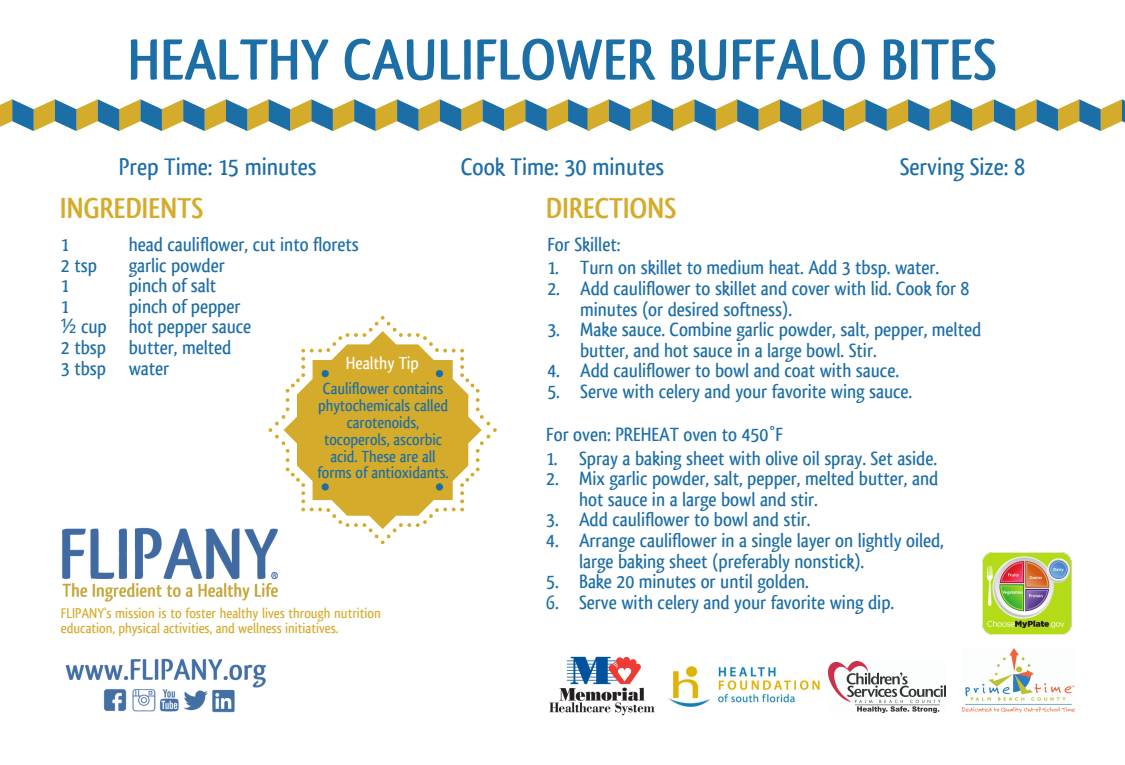
<style>
.page{position:relative;width:1125px;height:765px;background:#fff}
.page>*{position:absolute;margin:0;border:0;box-sizing:border-box;transform-origin:0 0}
.t1{font:700 60.5px "Qlassik";color:#1c6ea6}
.t2{font:700 30.25px "Qlassik";color:#d4ab2b}
.t3{font:500 25.25px "Qlassik";color:#1c6ea6}
.t4{font:500 20px/20.5px "Qlassik";color:#1c6ea6}
.t5{font:500 18.25px "Qlassik";color:#fff}
.t6{font:500 16.75px/16.8px "Qlassik";color:#1c6ea6;text-align:center}
.t7{font:500 14.75px/15px "Qlassik";color:#d4ab2b}
.s1{font-family:"Noto Sans";font-weight:400}
</style>
<div class="page">
<svg style="left:268px;top:316px;width:229px;height:228px"></svg>
<img style="left:962px;top:649px;width:113px;height:63px">
<img style="left:982px;top:552px;width:90px;height:83px">
<img style="left:62px;top:525px;width:267px;height:77px">
<img style="left:65px;top:658px;width:201px;height:55px">
<img style="left:829px;top:662px;width:116px;height:50px">
<img style="left:668px;top:666px;width:152px;height:41px">
<svg style="left:0;top:99px;width:1125px;height:32px"></svg>
<img style="left:549px;top:656px;width:105px;height:60px">
<h1 class="t1" style="left:128px;top:34px;width:871px">HEALTHY CAULIFLOWER BUFFALO BITES</h1>
<p class="t3" style="left:119px;top:156px;width:199px">Prep Time: 15 minutes</p>
<p class="t3" style="left:461px;top:156px;width:205px">Cook Time: 30 minutes</p>
<p class="t3" style="left:900px;top:156px;width:127px">Serving Size: 8</p>
<h2 class="t2" style="left:60px;top:195px;width:145px">INGREDIENTS</h2>
<p class="t4" style="left:61px;top:235px;width:47px">1<br>2 tsp<br>1<br>1<br><span class="s1">½</span> cup<br>2 tbsp<br>3 tbsp</p>
<p class="t4" style="left:129px;top:235px;width:232px">head cauliflower, cut into florets garlic powder<br>pinch of salt<br>pinch of pepper<br>hot pepper sauce<br>butter, melted<br>water</p>
<h2 class="t2" style="left:546px;top:195px;width:132px">DIRECTIONS</h2>
<p class="t4" style="left:547px;top:235px;width:75px">For Skillet:</p>
<p class="t4" style="left:580px;top:258px;width:403px">Turn on skillet to medium heat. Add 3 tbsp. water.<br>Add cauliflower to skillet and cover with lid. Cook for 8 minutes (or desired softness).<br>Make sauce. Combine garlic powder, salt, pepper, melted butter, and hot sauce in a large bowl. Stir.<br>Add cauliflower to bowl and coat with sauce.<br>Serve with celery and your favorite wing sauce.</p>
<p class="t4" style="left:547px;top:258px;width:14px">1.<br>2.</p>
<p class="t4" style="left:547px;top:310px;width:14px;line-height:41.2px">3.<br>4.</p>
<p class="t4" style="left:547px;top:382px;width:14px">5.</p>
<p class="t5" style="left:346px;top:355px;width:75px">Healthy Tip</p>
<p class="t6" style="left:318px;top:381px;width:133px">Cauliflower contains phytochemicals called carotenoids, tocoperols, ascorbic acid. These are all forms of antioxidants.</p>
<p class="t4" style="left:546px;top:425px;width:238px">For oven: PREHEAT oven to 450°F</p>
<p class="t4" style="left:579px;top:449px;width:366px">Spray a baking sheet with olive oil spray. Set aside.<br>Mix garlic powder, salt, pepper, melted butter, and hot sauce in a large bowl and stir.<br>Add cauliflower to bowl and stir.<br>Arrange cauliflower in a single layer on lightly oiled, large baking sheet (preferably nonstick).<br>Bake 20 minutes or until golden.<br>Serve with celery and your favorite wing dip.</p>
<p class="t4" style="left:546px;top:449px;width:14px">1.<br>2.</p>
<p class="t4" style="left:546px;top:510px;width:14px">3.<br>4.</p>
<p class="t4" style="left:546px;top:572px;width:14px">5.<br>6.</p>
<p class="t7" style="left:61px;top:607px;width:321px">FLIPANY's mission is to foster healthy lives through nutrition education, physical activities, and wellness initiatives.</p>
</div>
